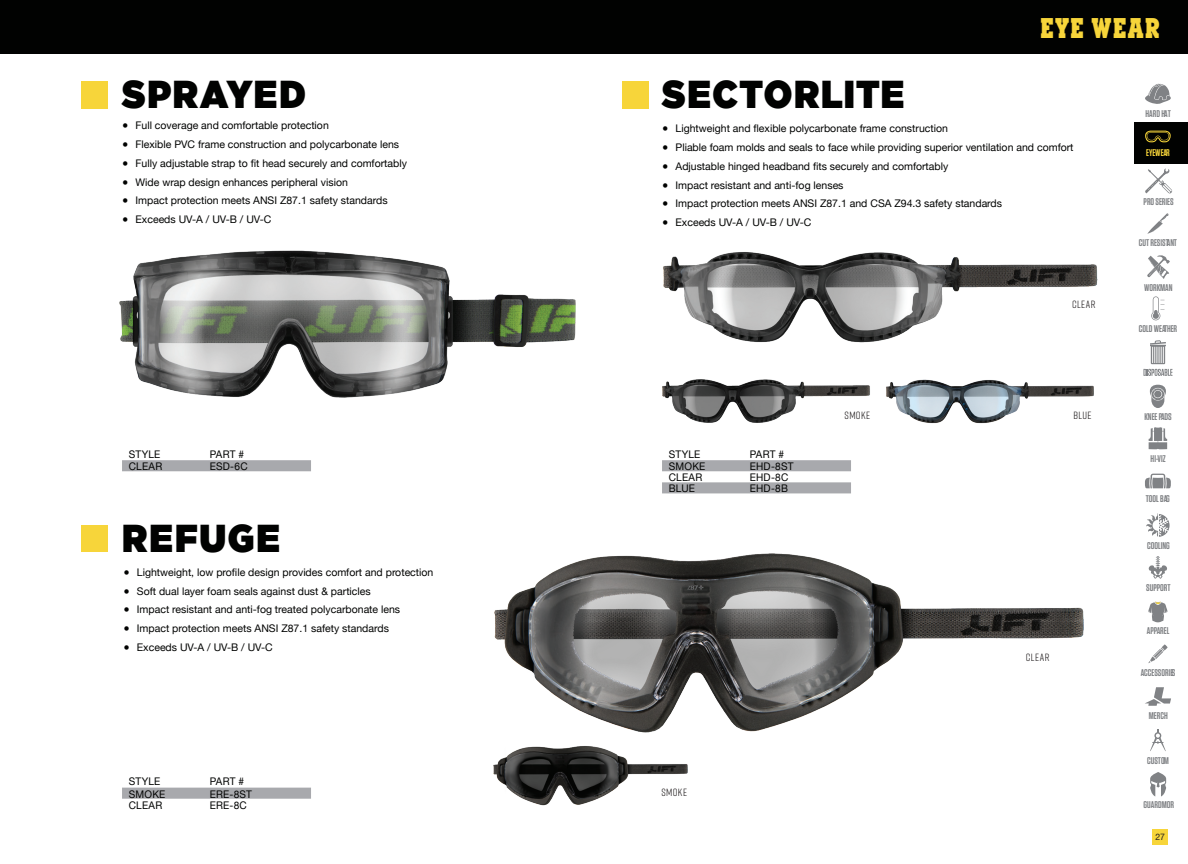
<style>
.page{position:relative;width:1188px;height:864px;background:#fff}
.page>*{position:absolute;margin:0;border:0;box-sizing:border-box;transform-origin:0 0}
.Product_Title{font:38.85px "Gotham Ultra";letter-spacing:.045em;color:#010201;scale:.91 1}
.Product_Title-2{font:29.7px "Manhandle Slab";letter-spacing:.05em;color:#f7d53a;scale:.91 1}
.SKU_Body{font:10.5px "Helvetica Neue";color:#010201}
.SKU_Body-2{font:10.5px "Helvetica Neue";color:#010201;scale:.96 1}
.Sku_Title{font:10.5px "Helvetica Neue";letter-spacing:.02em;color:#010201;scale:.96 1}
.No_Hyphen_Left_Justi{font:10.5px "Rift";letter-spacing:.035em;color:#231f20}
.t1{font:600 9.75px "Tungsten";color:#808285}
.t2{font:600 9.75px "Tungsten";color:#f7d53a}
.t3{font:9px "Helvetica Neue";color:#231f20;scale:.96 1}
.s1{font-weight:300}
</style>
<div class="page">
<div style="left:0;top:0;width:1188px;height:54px;background:#010201"></div>
<img style="left:663px;top:252px;width:434px;height:90px">
<img style="left:662px;top:379px;width:208px;height:44px">
<img style="left:886px;top:379px;width:208px;height:45px">
<svg style="left:662px;top:460px;width:189px;height:33px"></svg>
<svg style="left:122px;top:788px;width:189px;height:11px;background:#aaabaf"></svg>
<svg style="left:122px;top:460px;width:189px;height:11px;background:#a9aaae"></svg>
<div style="left:81px;top:82px;width:27px;height:27px;background:#f7d53a"></div>
<div style="left:622px;top:82px;width:27px;height:27px;background:#f7d53a"></div>
<img style="left:119px;top:250px;width:457px;height:148px">
<div style="left:81px;top:525px;width:27px;height:27px;background:#f7d53a"></div>
<img style="left:494px;top:553px;width:590px;height:180px">
<img style="left:493px;top:746px;width:195px;height:60px">
<div style="left:1152px;top:829px;width:16px;height:16px;background:#f7d53a"></div>
<svg style="left:1145px;top:474px;width:26px;height:14px"></svg>
<svg style="left:1146px;top:513px;width:24px;height:24px"></svg>
<svg style="left:1148px;top:556px;width:19px;height:23px"></svg>
<svg style="left:1145px;top:687px;width:26px;height:19px"></svg>
<svg style="left:1150px;top:729px;width:16px;height:22px"></svg>
<svg style="left:1148px;top:644px;width:20px;height:19px"></svg>
<svg style="left:1150px;top:772px;width:16px;height:24px"></svg>
<svg style="left:1145px;top:84px;width:26px;height:20px"></svg>
<svg style="left:1145px;top:168px;width:27px;height:26px"></svg>
<svg style="left:1147px;top:213px;width:22px;height:21px"></svg>
<svg style="left:1147px;top:255px;width:23px;height:24px"></svg>
<svg style="left:1151px;top:296px;width:14px;height:24px"></svg>
<svg style="left:1150px;top:385px;width:16px;height:23px"></svg>
<div style="left:1154px;top:391px;width:8px;height:7px;background:#808285;border-radius:50%"></div>
<svg style="left:1149px;top:427px;width:18px;height:22px"></svg>
<svg style="left:1143px;top:340px;width:29px;height:36px"></svg>
<div style="left:1134px;top:122px;width:54px;height:42px;background:#010201"></div>
<svg style="left:1145px;top:131px;width:26px;height:11px"></svg>
<svg style="left:1148px;top:602px;width:20px;height:20px"></svg>
<p class="Product_Title" style="left:122px;top:71px;width:203px">SPRAYED</p>
<p class="Product_Title" style="left:662px;top:71px;width:267px">SECTORLITE</p>
<p class="Product_Title-2" style="left:1041px;top:12px;width:132px">EYE WEAR</p>
<p class="t1" style="left:1146px;top:109px;width:27px">HARD HAT</p>
<p class="SKU_Body" style="left:122px;top:118px;width:208px"><span class="s1">●</span> Full coverage and comfortable protection</p>
<p class="SKU_Body" style="left:122px;top:137px;width:279px"><span class="s1">●</span> Flexible PVC frame construction and polycarbonate lens</p>
<p class="SKU_Body" style="left:122px;top:156px;width:286px"><span class="s1">●</span> Fully adjustable strap to fit head securely and comfortably</p>
<p class="SKU_Body" style="left:122px;top:174px;width:227px"><span class="s1">●</span> Wide wrap design enhances peripheral vision</p>
<p class="SKU_Body" style="left:122px;top:193px;width:267px"><span class="s1">●</span> Impact protection meets ANSI Z87.1 safety standards</p>
<p class="SKU_Body" style="left:122px;top:212px;width:151px"><span class="s1">●</span> Exceeds UV-A / UV-B / UV-C</p>
<p class="Sku_Title" style="left:129px;top:447px;width:34px">STYLE</p>
<p class="Sku_Title" style="left:210px;top:447px;width:37px">PART #</p>
<p class="SKU_Body-2" style="left:129px;top:459px;width:36px">CLEAR</p>
<p class="SKU_Body-2" style="left:210px;top:459px;width:41px">ESD-6C</p>
<p class="Product_Title" style="left:122px;top:515px;width:175px">REFUGE</p>
<p class="SKU_Body" style="left:123px;top:564px;width:312px"><span class="s1">●</span> Lightweight, low profile design provides comfort and protection</p>
<p class="SKU_Body" style="left:123px;top:583px;width:249px"><span class="s1">●</span> Soft dual layer foam seals against dust &amp; particles</p>
<p class="SKU_Body" style="left:123px;top:602px;width:278px"><span class="s1">●</span> Impact resistant and anti-fog treated polycarbonate lens</p>
<p class="SKU_Body" style="left:123px;top:621px;width:267px"><span class="s1">●</span> Impact protection meets ANSI Z87.1 safety standards</p>
<p class="SKU_Body" style="left:123px;top:639px;width:151px"><span class="s1">●</span> Exceeds UV-A / UV-B / UV-C</p>
<p class="Sku_Title" style="left:129px;top:774px;width:34px">STYLE</p>
<p class="Sku_Title" style="left:210px;top:774px;width:37px">PART #</p>
<p class="SKU_Body-2" style="left:129px;top:786px;width:40px">SMOKE</p>
<p class="SKU_Body-2" style="left:210px;top:786px;width:45px">ERE-8ST</p>
<p class="SKU_Body-2" style="left:129px;top:797px;width:36px">CLEAR</p>
<p class="SKU_Body-2" style="left:210px;top:797px;width:40px">ERE-8C</p>
<p class="SKU_Body" style="left:662px;top:121px;width:287px"><span class="s1">●</span> Lightweight and flexible polycarbonate frame construction</p>
<p class="SKU_Body" style="left:662px;top:140px;width:413px"><span class="s1">●</span> Pliable foam molds and seals to face while providing superior ventilation and comfort</p>
<p class="SKU_Body" style="left:662px;top:159px;width:288px"><span class="s1">●</span> Adjustable hinged headband fits securely and comfortably</p>
<p class="SKU_Body" style="left:662px;top:177px;width:183px"><span class="s1">●</span> Impact resistant and anti-fog lenses</p>
<p class="SKU_Body" style="left:662px;top:196px;width:342px"><span class="s1">●</span> Impact protection meets ANSI Z87.1 and CSA Z94.3 safety standards</p>
<p class="SKU_Body" style="left:662px;top:215px;width:151px"><span class="s1">●</span> Exceeds UV-A / UV-B / UV-C</p>
<p class="Sku_Title" style="left:669px;top:447px;width:34px">STYLE</p>
<p class="Sku_Title" style="left:750px;top:447px;width:37px">PART #</p>
<p class="SKU_Body-2" style="left:669px;top:459px;width:40px">SMOKE</p>
<p class="SKU_Body-2" style="left:750px;top:459px;width:47px">EHD-8ST</p>
<p class="SKU_Body-2" style="left:669px;top:470px;width:36px">CLEAR</p>
<p class="SKU_Body-2" style="left:750px;top:470px;width:42px">EHD-8C</p>
<p class="SKU_Body-2" style="left:669px;top:481px;width:29px">BLUE</p>
<p class="SKU_Body-2" style="left:750px;top:481px;width:41px">EHD-8B</p>
<p class="No_Hyphen_Left_Justi" style="left:845px;top:408px;width:27px">SMOKE</p>
<p class="No_Hyphen_Left_Justi" style="left:662px;top:785px;width:27px">SMOKE</p>
<p class="No_Hyphen_Left_Justi" style="left:1072px;top:297px;width:25px">CLEAR</p>
<p class="No_Hyphen_Left_Justi" style="left:1073px;top:408px;width:20px">BLUE</p>
<p class="No_Hyphen_Left_Justi" style="left:1026px;top:650px;width:25px">CLEAR</p>
<p class="t2" style="left:1146px;top:147px;width:25px">EYEWEAR</p>
<p class="t1" style="left:1144px;top:197px;width:32px">PRO SERIES</p>
<p class="t1" style="left:1139px;top:238px;width:40px">CUT RESISTANT</p>
<p class="t1" style="left:1144px;top:282px;width:30px">WORKMAN</p>
<p class="t1" style="left:1139px;top:324px;width:40px">COLD WEATHER</p>
<p class="t1" style="left:1144px;top:411px;width:29px">KNEE PADS</p>
<p class="t1" style="left:1151px;top:454px;width:16px">HI-VIZ</p>
<p class="t1" style="left:1146px;top:493px;width:25px">TOOL BAG</p>
<p class="t1" style="left:1147px;top:540px;width:24px">COOLING</p>
<p class="t1" style="left:1146px;top:583px;width:26px">SUPPORT</p>
<p class="t1" style="left:1147px;top:625px;width:24px">APPAREL</p>
<p class="t1" style="left:1141px;top:668px;width:36px">ACCESSORIES</p>
<p class="t1" style="left:1149px;top:711px;width:20px">MERCH</p>
<p class="t1" style="left:1147px;top:756px;width:23px">CUSTOM</p>
<p class="t1" style="left:1144px;top:799px;width:32px">GUARDMOR</p>
<p class="t3" style="left:1156px;top:830px;width:11px">27</p>
</div>
